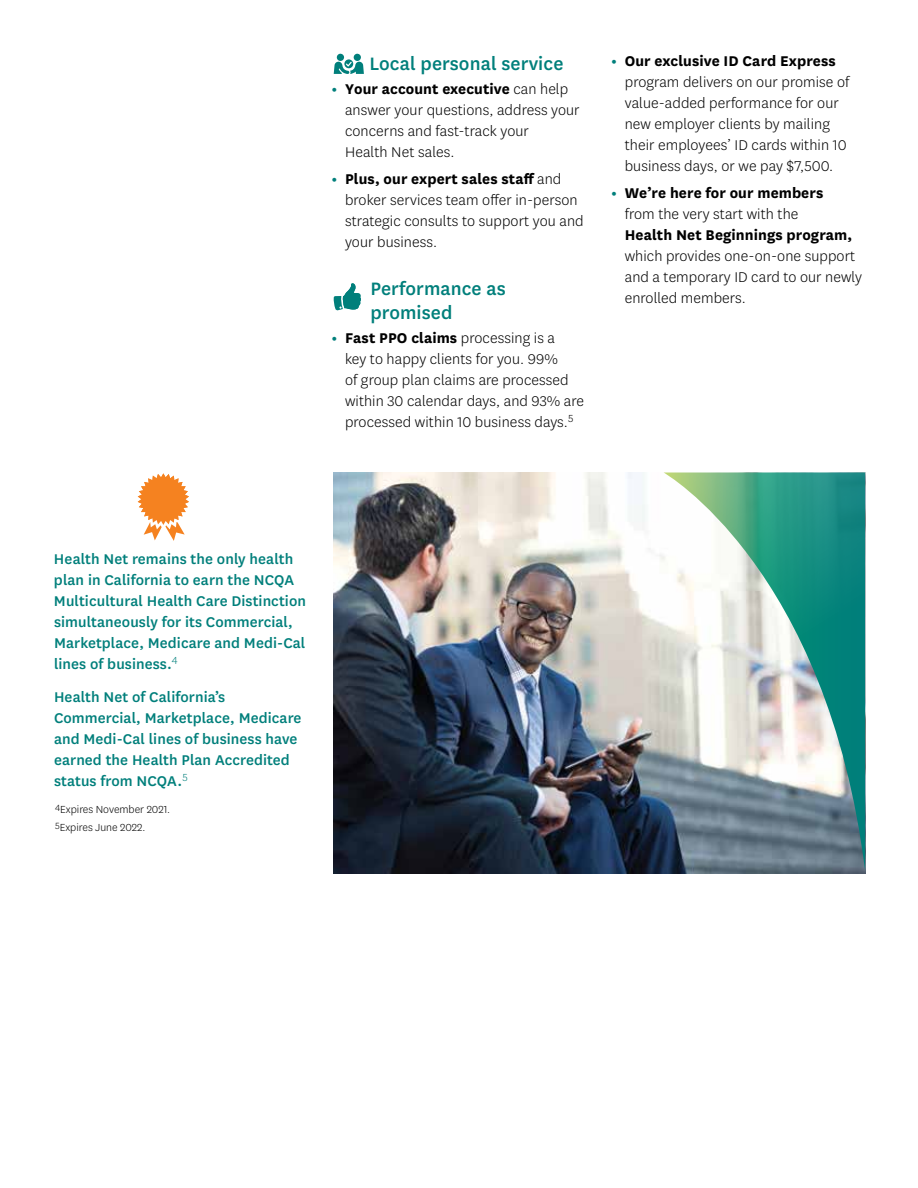
<style>
.page{position:relative;width:918px;height:1188px;background:#fff}
.page>*{position:absolute;margin:0;border:0;box-sizing:border-box;transform-origin:0 0}
.t1{font:500 21px/24px "Centene Sans";letter-spacing:.005em;color:#007f7b}
.t2{font:300 16.5px/21px "Centene Sans";letter-spacing:.005em;color:#000}
.t3{font:500 16.5px/21px "Centene Sans";letter-spacing:.005em;color:#007f7b}
.t4{font:300 12px/18px "Centene Sans";color:#000}
.s1{font-weight:700;color:#007f7b}
.s2{font-weight:700}
</style>
<div class="page">
<svg style="left:138px;top:473px;width:51px;height:68px"></svg>
<div style="left:337px;top:54px;width:7px;height:7px;background:#007f7b;border-radius:50%"></div>
<div style="left:354px;top:54px;width:7px;height:7px;background:#007f7b;border-radius:50%"></div>
<svg style="left:334px;top:59px;width:30px;height:15px"></svg>
<svg style="left:334px;top:283px;width:27px;height:28px"></svg>
<img style="left:334px;top:472px;width:531px;height:402px">
<svg style="left:664px;top:473px;width:201px;height:398px"></svg>
<h3 class="t1" style="left:369px;top:50px;width:196px">Local personal service</h3>
<p class="t2" style="left:345px;top:78px;width:236px;text-indent:-13px"><span class="s1">•</span> <span class="s2">Your account executive</span> can help answer your questions, address your concerns and fast-track your<br>Health Net sales.</p>
<p class="t2" style="left:345px;top:168px;width:240px;text-indent:-13px"><span class="s1">•</span> <span class="s2">Plus, our expert sales staff</span> and broker services team offer in-person strategic consults to support you and your business.</p>
<h3 class="t1" style="left:370px;top:275px;width:137px">Performance as promised</h3>
<p class="t2" style="left:345px;top:327px;width:241px;text-indent:-13px"><span class="s1">•</span> <span class="s2">Fast PPO claims</span> processing is a<br>key to happy clients for you. 99%<br>of group plan claims are processed within 30 calendar days, and 93% are processed within 10 business days.<sup>5</sup></p>
<p class="t2" style="left:625px;top:50px;width:226px;text-indent:-13px"><span class="s1">•</span> <span class="s2">Our exclusive ID Card Express </span>program delivers on our promise of value-added performance for our new employer clients by mailing their employees’ ID cards within 10 business days, or we pay $7,500.</p>
<p class="t2" style="left:625px;top:182px;width:239px;text-indent:-13px"><span class="s1">•</span> <span class="s2">We’re here for our members<br></span>from the very start with the<br><span class="s2">Health Net Beginnings program, </span>which provides one-on-one support and a temporary ID card to our newly enrolled members.</p>
<p class="t3" style="left:54px;top:547px;width:254px">Health Net remains the only health plan in California to earn the NCQA Multicultural Health Care Distinction simultaneously for its Commercial, Marketplace, Medicare and Medi-Cal lines of business.<sup>4</sup></p>
<p class="t3" style="left:54px;top:685px;width:249px">Health Net of California’s<br>Commercial, Marketplace, Medicare and Medi-Cal lines of business have earned the Health Plan Accredited status from NCQA.<sup>5</sup></p>
<p class="t4" style="left:55px;top:800px;width:117px"><sup>4</sup>Expires November 2021.<br><sup>5</sup>Expires June 2022.</p>
</div>
